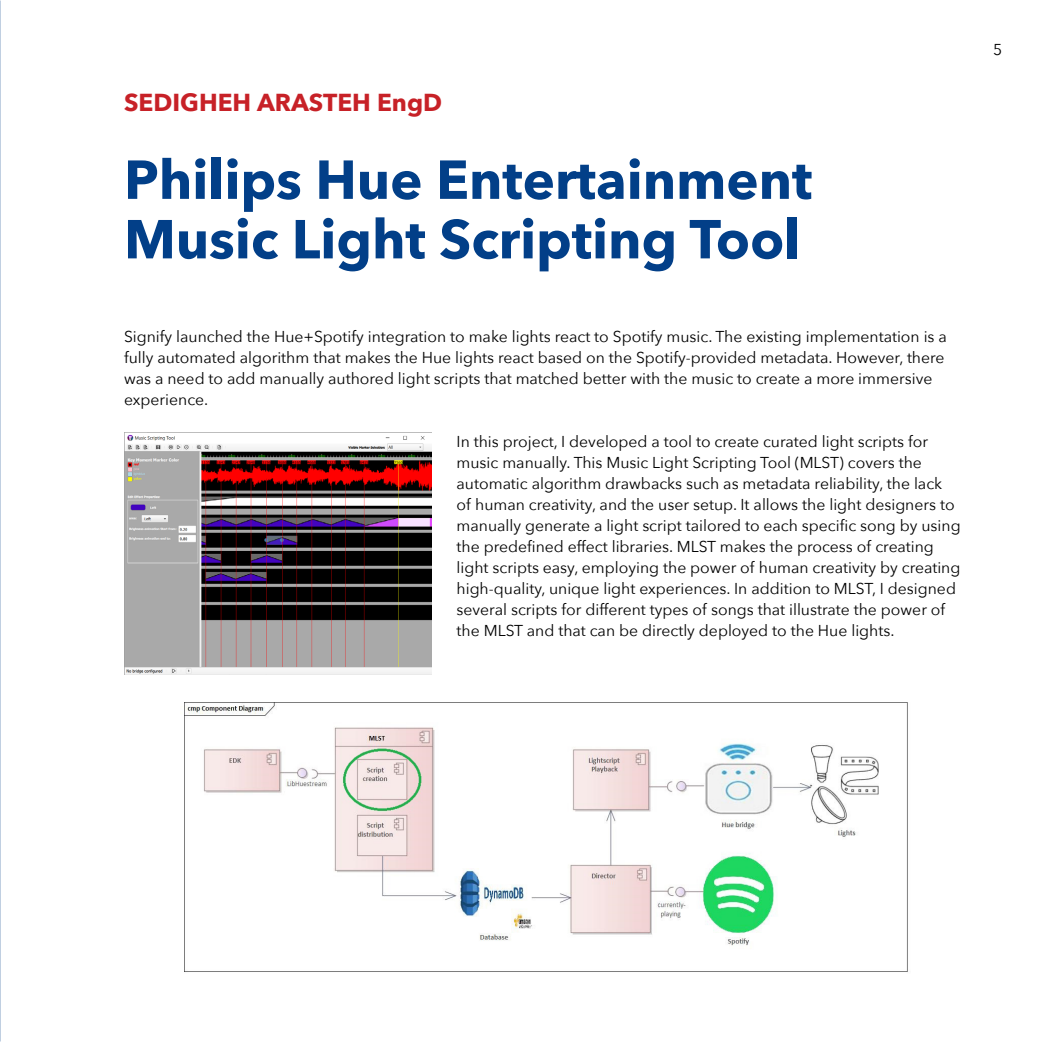
<style>
.page{position:relative;width:1042px;height:1042px;background:#fff}
.page>*{position:absolute;margin:0;border:0;box-sizing:border-box;transform-origin:0 0}
.t1{font:700 54.25px/59.5px "Avenir Next";color:#023f88}
.t2{font:700 24.5px "Avenir Next";color:#c72127}
.t3{font:15.75px/21px "Avenir Next";color:#000}
</style>
<div class="page">
<img style="left:124px;top:433px;width:308px;height:242px">
<img style="left:184px;top:702px;width:724px;height:270px">
<h2 class="t2" style="left:124px;top:82px;width:320px">SEDIGHEH ARASTEH EngD</h2>
<h1 class="t1" style="left:124px;top:149px;width:690px">Philips Hue Entertainment<br>Music Light Scripting Tool</h1>
<p class="t3" style="left:124px;top:326px;width:824px">Signify launched the Hue+Spotify integration to make lights react to Spotify music. The existing implementation is a fully automated algorithm that makes the Hue lights react based on the Spotify-provided metadata. However, there was a need to add manually authored light scripts that matched better with the music to create a more immersive experience.</p>
<p class="t3" style="left:456px;top:431px;width:505px">In this project, I developed a tool to create curated light scripts for music manually. This Music Light Scripting Tool (MLST) covers the automatic algorithm drawbacks such as metadata reliability, the lack<br>of human creativity, and the user setup. It allows the light designers to manually generate a light script tailored to each specific song by using the predefined effect libraries. MLST makes the process of creating light scripts easy, employing the power of human creativity by creating high-quality, unique light experiences. In addition to MLST, I designed several scripts for different types of songs that illustrate the power of the MLST and that can be directly deployed to the Hue lights.</p>
<p class="t3" style="left:993px;top:39px;width:11px">5</p>
</div>
